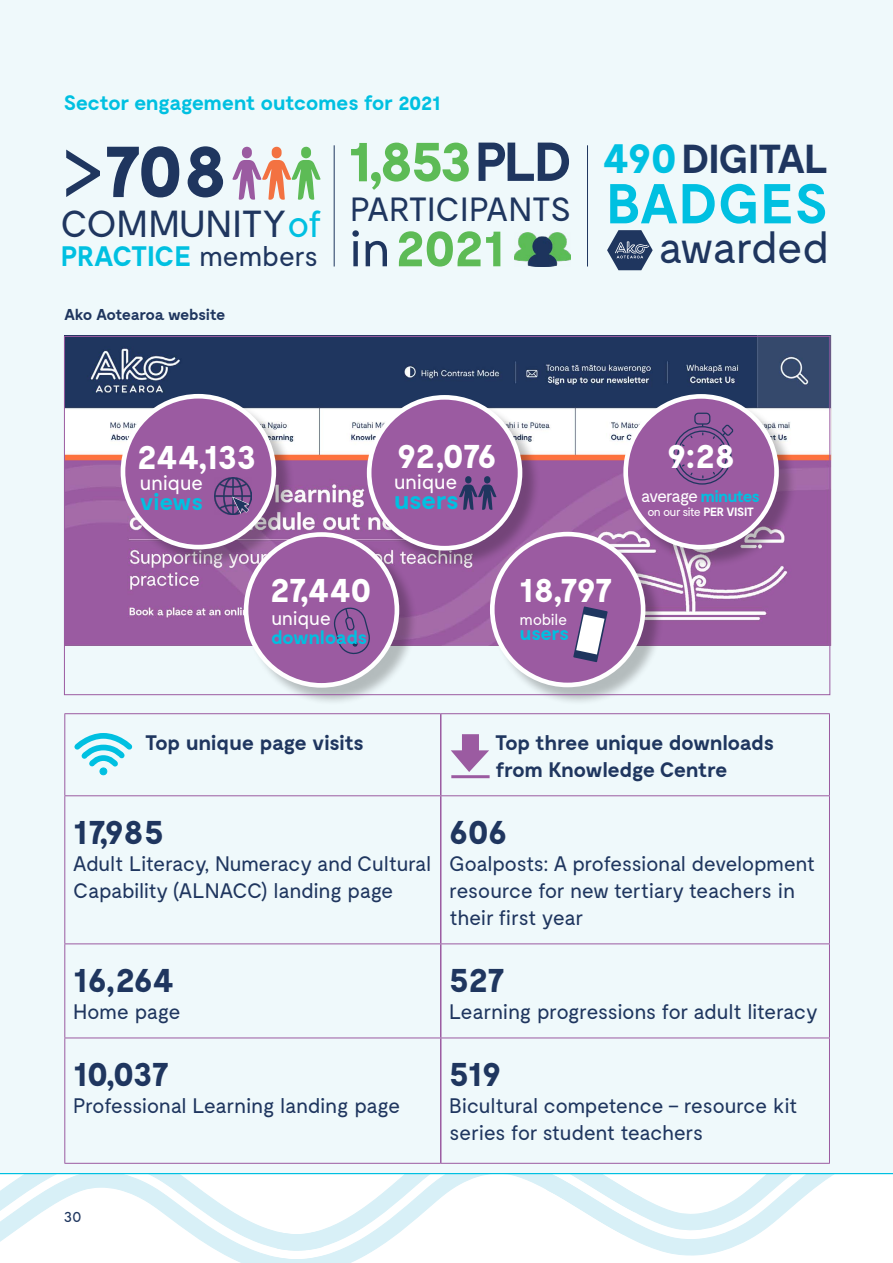
<style>
.page{position:relative;width:893px;height:1263px;background:#fff}
.page>*{position:absolute;margin:0;border:0;box-sizing:border-box;transform-origin:0 0}
.t1{font:700 78.45px "Moderat";color:#1f365f}
.t2{font:700 60px "Moderat";color:#5dbb56}
.t3{font:700 56.1px "Moderat";letter-spacing:.01em;color:#00c0e1}
.t4{font:700 54.15px "Moderat";color:#5dbb56}
.t5{font:44.7px "Moderat";letter-spacing:-.035em;color:#1f365f}
.t6{font:700 40.5px "Moderat";letter-spacing:-.015em;color:#1f365f}
.t7{font:37.65px "Moderat";letter-spacing:-.005em;color:#1f365f}
.t8{font:700 36px "Moderat";letter-spacing:-.025em;color:#fff}
.t9{font:700 36px "Moderat";letter-spacing:-.02em;color:#1f365f}
.t10{font:33.6px "Moderat";letter-spacing:.005em;color:#1f365f}
.t11{font:700 28.2px "Moderat";letter-spacing:-.015em;color:#00c0e1}
.t12{font:700 25.65px "Moderat";letter-spacing:-.025em;color:#00c0e1}
.t13{font:700 23.7px "Moderat";letter-spacing:-.045em;color:#00c0e1}
.t14{font:21px/27px "Moderat";letter-spacing:-.025em;color:#1f365f}
.t15{font:700 21px/27px "Moderat";letter-spacing:-.025em;color:#1f365f}
.t16{font:700 21px "Moderat";letter-spacing:-.03em;color:#00c0e1}
.t17{font:20.7px "Moderat";letter-spacing:-.02em;color:#fff}
.t18{font:19.5px "Moderat";letter-spacing:-.02em;color:#fff}
.t19{font:700 19.5px "Moderat";letter-spacing:-.025em;color:#00c0e1}
.t20{font:700 19.2px "Moderat";letter-spacing:-.025em;color:#00c0e1}
.t21{font:17.25px "Moderat";letter-spacing:-.075em;color:#fff}
.t22{font:700 15.75px "Moderat";letter-spacing:-.045em;color:#1f365f}
.t23{font:15.75px "Moderat";letter-spacing:-.025em;color:#fff}
.t24{font:15.75px "Moderat";color:#1f365f}
.t25{font:12px "Moderat";letter-spacing:-.06em;color:#fff}
.s1{font-weight:400}
.s2{color:#00c0e1}
.s3{font-weight:400;color:#1f365f}
.s4{font-size:54.75px;color:#1f365f}
.s5{font-weight:400;font-size:50.25px;color:#1f365f}
.s6{font-size:44.85px;color:#00c0e1}
.s7{font-weight:700;font-size:16.5px;color:#00c0e1}
.s8{font-weight:700}
</style>
<div class="page">
<svg style="left:0;top:1173px;width:893px;height:90px"></svg>
<div style="left:0;top:0;width:892px;height:1173px;background:#eff9fb"></div>
<hr style="left:892px;top:0;width:1px;height:1173px;background:#eff9fb">
<hr style="left:334px;top:145px;width:1px;height:121px;background:#1f365f">
<hr style="left:587px;top:145px;width:1px;height:121px;background:#1f365f">
<svg style="left:607px;top:230px;width:46px;height:40px"></svg>
<img style="left:514px;top:232px;width:56px;height:35px">
<svg style="left:232px;top:146px;width:88px;height:54px"></svg>
<img style="left:66px;top:336px;width:765px;height:309px">
<div style="left:123px;top:396px;width:172px;height:172px;background:#000;opacity:.25"></div>
<div style="left:123px;top:396px;width:151px;height:151px;background:#9b5ba1;border-radius:50%"></div>
<div style="left:121px;top:394px;width:155px;height:155px;border:5px solid #fff;border-radius:50%"></div>
<div style="left:246px;top:535px;width:172px;height:171px;background:#000;opacity:.25"></div>
<div style="left:246px;top:534px;width:151px;height:151px;background:#9b5ba1;border-radius:50%"></div>
<div style="left:244px;top:532px;width:155px;height:156px;border:5px solid #fff;border-radius:50%"></div>
<div style="left:369px;top:397px;width:172px;height:172px;background:#000;opacity:.25"></div>
<div style="left:369px;top:397px;width:151px;height:151px;background:#9b5ba1;border-radius:50%"></div>
<div style="left:367px;top:395px;width:155px;height:155px;border:5px solid #fff;border-radius:50%"></div>
<div style="left:493px;top:534px;width:171px;height:172px;background:#000;opacity:.25"></div>
<div style="left:492px;top:534px;width:151px;height:151px;background:#9b5ba1;border-radius:50%"></div>
<div style="left:490px;top:532px;width:155px;height:155px;border:5px solid #fff;border-radius:50%"></div>
<div style="left:626px;top:396px;width:171px;height:172px;background:#000;opacity:.25"></div>
<div style="left:626px;top:396px;width:150px;height:151px;background:#9b5ba1;border-radius:50%"></div>
<div style="left:623px;top:394px;width:156px;height:155px;border:5px solid #fff;border-radius:50%"></div>
<svg style="left:65px;top:714px;width:764px;height:449px"></svg>
<hr style="left:64px;top:714px;width:1px;height:81px;background:#9b5ba1">
<hr style="left:64px;top:796px;width:1px;height:147px;background:#9b5ba1">
<hr style="left:64px;top:944px;width:1px;height:93px;background:#9b5ba1">
<hr style="left:64px;top:1038px;width:1px;height:125px;background:#9b5ba1">
<hr style="left:64px;top:713px;width:377px;height:1px;background:#9b5ba1">
<hr style="left:64px;top:795px;width:377px;height:1px;background:#9b5ba1">
<hr style="left:64px;top:943px;width:377px;height:1px;background:#9b5ba1">
<hr style="left:64px;top:1037px;width:377px;height:1px;background:#9b5ba1">
<hr style="left:64px;top:1163px;width:377px;height:1px;background:#9b5ba1">
<hr style="left:440px;top:714px;width:1px;height:81px;background:#9b5ba1">
<hr style="left:440px;top:796px;width:1px;height:147px;background:#9b5ba1">
<hr style="left:440px;top:944px;width:1px;height:93px;background:#9b5ba1">
<hr style="left:440px;top:1038px;width:1px;height:125px;background:#9b5ba1">
<hr style="left:441px;top:713px;width:389px;height:1px;background:#9b5ba1">
<hr style="left:829px;top:714px;width:1px;height:81px;background:#9b5ba1">
<hr style="left:829px;top:796px;width:1px;height:147px;background:#9b5ba1">
<hr style="left:829px;top:944px;width:1px;height:93px;background:#9b5ba1">
<hr style="left:829px;top:1038px;width:1px;height:125px;background:#9b5ba1">
<hr style="left:441px;top:795px;width:389px;height:1px;background:#9b5ba1">
<hr style="left:441px;top:943px;width:389px;height:1px;background:#9b5ba1">
<hr style="left:441px;top:1037px;width:389px;height:1px;background:#9b5ba1">
<hr style="left:441px;top:1163px;width:389px;height:1px;background:#9b5ba1">
<svg style="left:459px;top:476px;width:37px;height:34px"></svg>
<div style="left:677px;top:430px;width:50px;height:50px;border:1px solid #1f365f;border-radius:50%"></div>
<div style="left:673px;top:426px;width:58px;height:59px;border:1px solid #1f365f;border-radius:50%"></div>
<div style="left:694px;top:413px;width:16px;height:12px;border:1px solid #1f365f;border-radius:4px"></div>
<svg style="left:681px;top:434px;width:12px;height:13px"></svg>
<svg style="left:712px;top:424px;width:22px;height:23px"></svg>
<svg style="left:681px;top:464px;width:12px;height:12px"></svg>
<svg style="left:713px;top:464px;width:11px;height:12px"></svg>
<svg style="left:573px;top:606px;width:35px;height:56px"></svg>
<svg style="left:333px;top:607px;width:37px;height:48px"></svg>
<img style="left:215px;top:477px;width:37px;height:37px">
<svg style="left:232px;top:497px;width:19px;height:18px"></svg>
<hr style="left:451px;top:775px;width:39px;height:3px;background:#9b5ba1">
<svg style="left:451px;top:734px;width:38px;height:38px"></svg>
<svg style="left:72px;top:730px;width:63px;height:39px"></svg>
<div style="left:100px;top:768px;width:7px;height:7px;background:#00c0e1;border-radius:50%"></div>
<div style="left:100px;top:768px;width:7px;height:7px;border:1px solid #00c0e1;border-radius:50%"></div>
<p class="t16" style="left:64px;top:91px;width:378px">Sector engagement outcomes for 2021</p>
<h1 class="t1" style="left:61px;top:125px;width:169px"><span class="s1">&gt;</span>708</h1>
<h3 class="t7" style="left:60px;top:203px;width:264px">COMMUNITY<span class="s2">of</span></h3>
<h3 class="t11" style="left:61px;top:240px;width:259px">PRACTICE <span class="s3">members</span></h3>
<p class="t22" style="left:64px;top:306px;width:163px">Ako Aotearoa website</p>
<h2 class="t2" style="left:348px;top:126px;width:226px">1,853<span class="s4">PLD</span></h2>
<h3 class="t10" style="left:350px;top:190px;width:222px">PARTICIPANTS</h3>
<h3 class="t4" style="left:348px;top:216px;width:158px"><span class="s5">in</span> 2021</h3>
<h3 class="t6" style="left:603px;top:135px;width:227px"><span class="s6">490</span>DIGITAL</h3>
<h3 class="t3" style="left:606px;top:172px;width:223px">BADGES</h3>
<h3 class="t5" style="left:658px;top:222px;width:172px">awarded</h3>
<h3 class="t8" style="left:137px;top:435px;width:121px">244,133</h3>
<h3 class="t8" style="left:397px;top:435px;width:101px">92,076</h3>
<h3 class="t8" style="left:667px;top:435px;width:70px">9:28</h3>
<p class="t17" style="left:394px;top:470px;width:65px">unique</p>
<p class="t12" style="left:394px;top:485px;width:67px">users</p>
<p class="t17" style="left:139px;top:471px;width:65px">unique</p>
<p class="t13" style="left:139px;top:488px;width:65px">views</p>
<p class="t21" style="left:641px;top:487px;width:120px">average <span class="s7">minutes</span></p>
<p class="t25" style="left:647px;top:505px;width:108px">on our site <span class="s8">PER VISIT</span></p>
<h3 class="t8" style="left:270px;top:569px;width:103px">27,440</h3>
<h3 class="t8" style="left:519px;top:569px;width:95px">18,797</h3>
<p class="t18" style="left:271px;top:607px;width:62px">unique</p>
<p class="t20" style="left:271px;top:627px;width:98px">downloads</p>
<p class="t23" style="left:520px;top:611px;width:49px">mobile</p>
<p class="t19" style="left:520px;top:622px;width:51px">users</p>
<p class="t15" style="left:146px;top:730px;width:220px">Top unique page visits</p>
<p class="t15" style="left:495px;top:730px;width:280px">Top three unique downloads from Knowledge Centre</p>
<h3 class="t9" style="left:73px;top:811px;width:92px">17,985</h3>
<p class="t14" style="left:73px;top:851px;width:360px">Adult Literacy, Numeracy and Cultural<br>Capability (ALNACC) landing page</p>
<h3 class="t9" style="left:449px;top:811px;width:60px">606</h3>
<p class="t14" style="left:449px;top:851px;width:368px">Goalposts: A professional development resource for new tertiary teachers in their first year</p>
<h3 class="t9" style="left:73px;top:959px;width:102px">16,264</h3>
<p class="t14" style="left:73px;top:999px;width:109px">Home page</p>
<h3 class="t9" style="left:73px;top:1053px;width:97px">10,037</h3>
<p class="t14" style="left:73px;top:1093px;width:329px">Professional Learning landing page</p>
<p class="t24" style="left:64px;top:1208px;width:19px">30</p>
<h3 class="t9" style="left:449px;top:959px;width:57px">527</h3>
<p class="t14" style="left:449px;top:999px;width:370px">Learning progressions for adult literacy</p>
<h3 class="t9" style="left:449px;top:1053px;width:53px">519</h3>
<p class="t14" style="left:449px;top:1093px;width:350px">Bicultural competence – resource kit series for student teachers</p>
</div>
